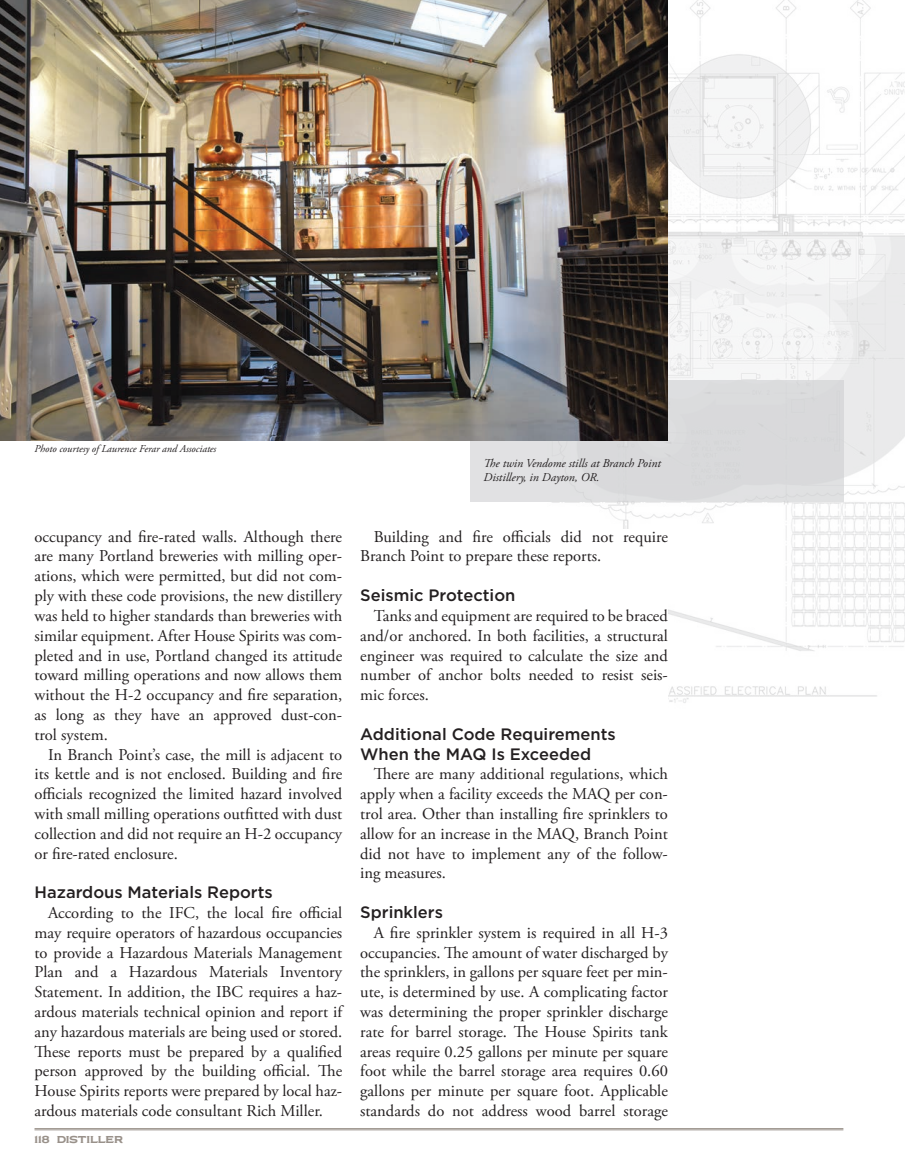
<style>
.page{position:relative;width:905px;height:1175px;background:#fff}
.page>*{position:absolute;margin:0;border:0;box-sizing:border-box;transform-origin:0 0}
.t1{font:16.5px/19.8px "Adobe Garamond Pro";color:#231f20;text-align:justify}
.t2{font:500 16.5px/19.8px "Gotham";color:#231f20}
.t3{font:italic 12px/13.5px "Adobe Garamond Pro";color:#231f20}
.t4{font:12px "LHF Woodmere";color:#99918a}
.t5{font:italic 10.5px "Adobe Garamond Pro";color:#231f20}
</style>
<div class="page">
<img style="left:470px;top:0;width:434px;height:703px">
<div style="left:470px;top:380px;width:373px;height:121px;background:#d9d9db"></div>
<hr style="left:34px;top:1128px;width:809px;height:1px;background:#99918a">
<hr style="left:34px;top:1129px;width:809px;height:1px;background:#99918a">
<div style="left:34px;top:529px;width:634px;height:591px;background:#fff"></div>
<img style="left:0;top:0;width:668px;height:441px">
<p class="t5" style="left:34px;top:442px;width:183px">Photo courtesy of Laurence Ferar and Associates</p>
<p class="t3" style="left:483px;top:457px;width:179px">The twin Vendome stills at Branch Point<br>Distillery, in Dayton, OR.</p>
<p class="t1" style="left:34px;top:527px;width:309px">occupancy and fire-rated walls. Although there are many Portland breweries with milling oper&shy;ations, which were permitted, but did not com&shy;ply with these code provisions, the new distillery was held to higher standards than breweries with similar equipment. After House Spirits was com&shy;pleted and in use, Portland changed its attitude toward milling operations and now allows them without the H-2 occupancy and fire separation, as long as they have an approved dust-con&shy;trol system.</p>
<p class="t1" style="left:34px;top:745px;width:309px;text-indent:13px">In Branch Point’s case, the mill is adjacent to its kettle and is not enclosed. Building and fire officials recognized the limited hazard involved with small milling operations outfitted with dust collection and did not require an H-2 occupancy or fire-rated enclosure.</p>
<p class="t2" style="left:34px;top:882px;width:240px">Hazardous Materials Reports</p>
<p class="t1" style="left:34px;top:903px;width:309px;text-indent:13px">According to the IFC, the local fire official may require operators of hazardous occupancies to provide a Hazardous Materials Management Plan and a Hazardous Materials Inventory Statement. In addition, the IBC requires a haz&shy;ardous materials technical opinion and report if any hazardous materials are being used or stored.<br>These reports must be prepared by a qualified person approved by the building official. The House Spirits reports were prepared by local haz&shy;ardous materials code consultant Rich Miller.</p>
<p class="t4" style="left:34px;top:1133px;width:90px">118 DISTILLER</p>
<p class="t1" style="left:360px;top:527px;width:309px;text-indent:13px">Building and fire officials did not require<br>Branch Point to prepare these reports.</p>
<p class="t2" style="left:360px;top:585px;width:157px">Seismic Protection</p>
<p class="t1" style="left:360px;top:606px;width:309px;text-indent:13px">Tanks and equipment are required to be braced and/or anchored. In both facilities, a structural engineer was required to calculate the size and number of anchor bolts needed to resist seis&shy;mic forces.</p>
<p class="t2" style="left:360px;top:723px;width:257px">Additional Code Requirements<br>When the MAQ Is Exceeded</p>
<p class="t1" style="left:360px;top:764px;width:309px;text-indent:13px">There are many additional regulations, which apply when a facility exceeds the MAQ per con&shy;trol area. Other than installing fire sprinklers to allow for an increase in the MAQ, Branch Point did not have to implement any of the follow&shy;ing measures.</p>
<p class="t2" style="left:360px;top:902px;width:84px">Sprinklers</p>
<p class="t1" style="left:360px;top:923px;width:309px;text-indent:13px">A fire sprinkler system is required in all H-3 occupancies. The amount of water discharged by the sprinklers, in gallons per square feet per min&shy;ute, is determined by use. A complicating factor was determining the proper sprinkler discharge rate for barrel storage. The House Spirits tank areas require 0.25 gallons per minute per square foot while the barrel storage area requires 0.60 gallons per minute per square foot. Applicable standards do not address wood barrel storage</p>
</div>
